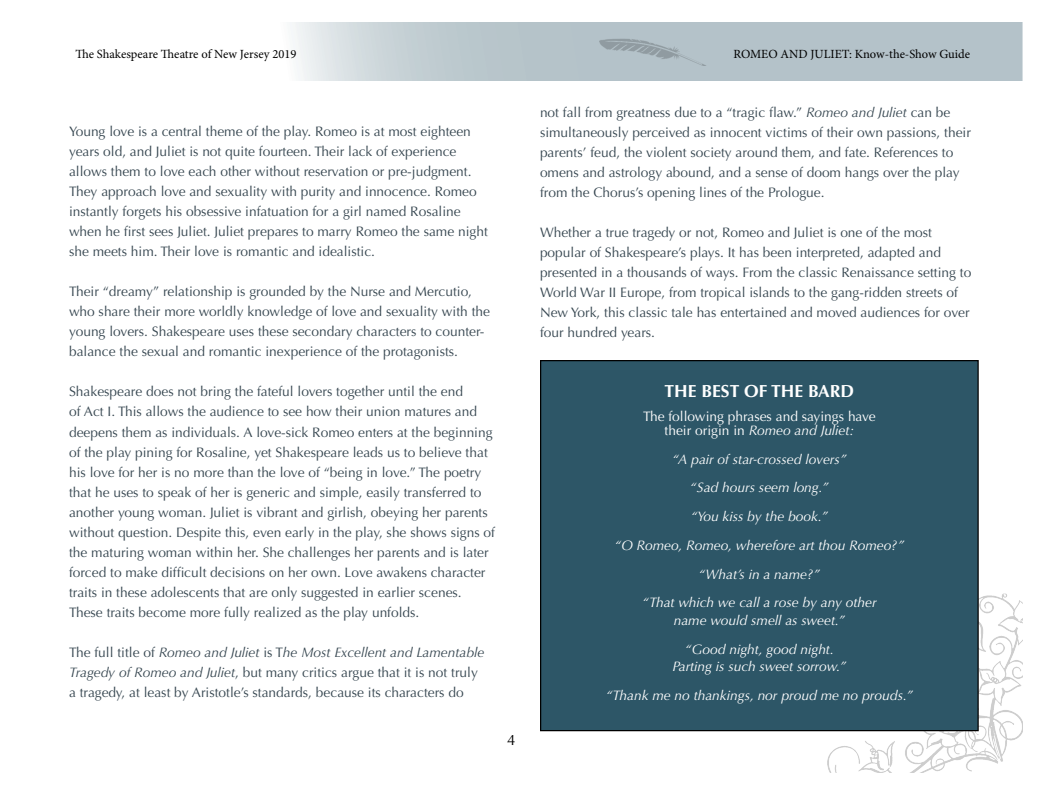
<style>
.page{position:relative;width:1045px;height:795px;background:#fff}
.page>*{position:absolute;margin:0;border:0;box-sizing:border-box;transform-origin:0 0}
.t1{font:700 17.5px "Optima";color:#fff}
.t2{font:15px "Optima";color:#000}
.t3{font:13.75px/20px "Optima";color:#374751}
.t4{font:italic 13.75px/28.8px "Optima";color:#fff;text-align:center}
.t5{font:13.75px/13.8px "Optima";color:#fff;text-align:center}
.t6{font:12.5px "Minion Pro";color:#000}
.s1{font-style:italic}
</style>
<div class="page">
<svg style="left:294px;top:22px;width:728px;height:59px;background:#bbc8ce"></svg>
<img style="left:599px;top:39px;width:108px;height:27px">
<img style="left:802px;top:593px;width:221px;height:179px">
<div style="left:541px;top:361px;width:437px;height:370px;background:#2d5667"></div>
<p class="t6" style="left:75px;top:45px;width:222px">The Shakespeare Theatre of New Jersey 2019</p>
<p class="t6" style="left:733px;top:45px;width:238px">ROMEO AND JULIET: Know-the-Show Guide</p>
<p class="t3" style="left:69px;top:122px;width:420px">Young love is a central theme of the play. Romeo is at most eighteen years old, and Juliet is not quite fourteen. Their lack of experience allows them to love each other without reservation or pre-judgment.<br>They approach love and sexuality with purity and innocence. Romeo instantly forgets his obsessive infatuation for a girl named Rosaline when he first sees Juliet. Juliet prepares to marry Romeo the same night she meets him. Their love is romantic and idealistic.</p>
<p class="t3" style="left:69px;top:282px;width:422px">Their “dreamy” relationship is grounded by the Nurse and Mercutio, who share their more worldly knowledge of love and sexuality with the young lovers. Shakespeare uses these secondary characters to counter&shy;balance the sexual and romantic inexperience of the protagonists.</p>
<p class="t3" style="left:69px;top:382px;width:427px">Shakespeare does not bring the fateful lovers together until the end<br>of Act I. This allows the audience to see how their union matures and deepens them as individuals. A love-sick Romeo enters at the beginning of the play pining for Rosaline, yet Shakespeare leads us to believe that his love for her is no more than the love of “being in love.” The poetry that he uses to speak of her is generic and simple, easily transferred to another young woman. Juliet is vibrant and girlish, obeying her parents without question. Despite this, even early in the play, she shows signs of the maturing woman within her. She challenges her parents and is later forced to make difficult decisions on her own. Love awakens character traits in these adolescents that are only suggested in earlier scenes.<br>These traits become more fully realized as the play unfolds.</p>
<p class="t3" style="left:69px;top:642px;width:417px">The full title of <span class="s1">Romeo and Juliet</span> is T<span class="s1">he Most Excellent and Lamentable<br>Tragedy of Romeo and Juliet</span>, but many critics argue that it is not truly a tragedy, at least by Aristotle’s standards, because its characters do</p>
<p class="t2" style="left:507px;top:731px;width:10px">4</p>
<p class="t3" style="left:540px;top:103px;width:433px">not fall from greatness due to a “tragic flaw.” <span class="s1">Romeo and Juliet</span> can be simultaneously perceived as innocent victims of their own passions, their parents’ feud, the violent society around them, and fate. References to omens and astrology abound, and a sense of doom hangs over the play from the Chorus’s opening lines of the Prologue.</p>
<p class="t3" style="left:540px;top:223px;width:433px">Whether a true tragedy or not, Romeo and Juliet is one of the most popular of Shakespeare’s plays. It has been interpreted, adapted and presented in a thousands of ways. From the classic Renaissance setting to World War II Europe, from tropical islands to the gang-ridden streets of New York, this classic tale has entertained and moved audiences for over four hundred years.</p>
<p class="t1" style="left:665px;top:381px;width:191px">THE BEST OF THE BARD</p>
<p class="t5" style="left:643px;top:410px;width:234px">The following phrases and sayings have their origin in <span class="s1">Romeo and Juliet:</span></p>
<p class="t4" style="left:614px;top:445px;width:291px">“A pair of star-crossed lovers”<br>“Sad hours seem long.”<br>“You kiss by the book.”<br>“O Romeo, Romeo, wherefore art thou Romeo?” “What’s in a name?”<br>“That which we call a rose by any other</p>
<p class="t4" style="left:674px;top:606px;width:173px">name would smell as sweet.” “Good night, good night.</p>
<p class="t4" style="left:606px;top:652px;width:309px">Parting is such sweet sorrow.”<br>“Thank me no thankings, nor proud me no prouds.”</p>
</div>
